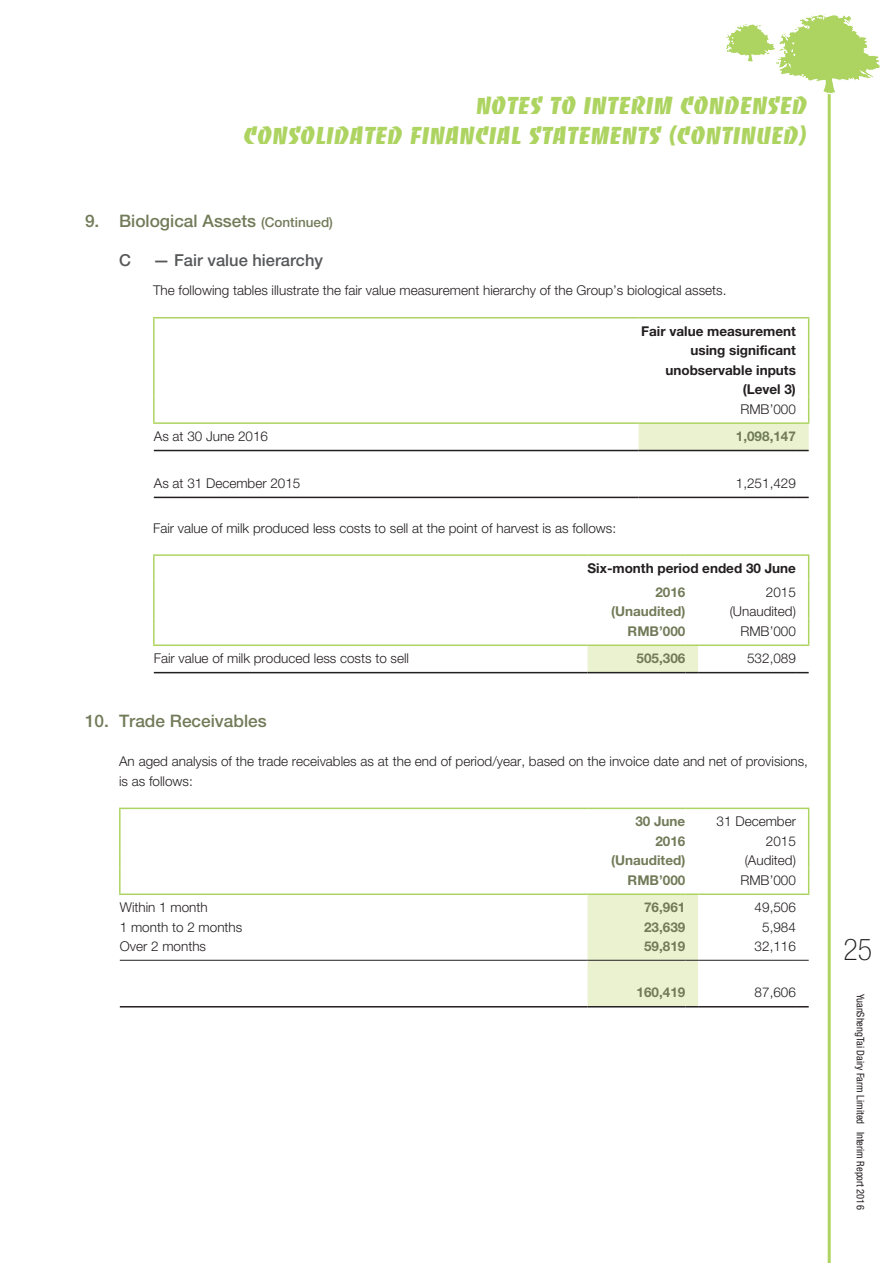
<style>
.page{position:relative;width:893px;height:1263px;background:#fff}
.page>*{position:absolute;margin:0;border:0;box-sizing:border-box;transform-origin:0 0}
.t1{font:100 condensed 30px "Helvetica Neue LT Std";color:#231f20}
.t2{font:24px/30px "Banco Std";color:#add461;text-align:right}
._01_H1{font:500 17.25px "Helvetica Neue LT Std";color:#727b59}
._02_H2{font:500 16.5px "Helvetica Neue LT Std";color:#57585a}
._00_Body_Text{font:300 13.5px/19.5px "Helvetica Neue LT Std";color:#231f20}
._00_Body_Text-2{font:700 13.5px "Helvetica Neue LT Std";color:#727b59}
._00_Body_Text-3{font:700 13.5px/19.5px "Helvetica Neue LT Std";color:#231f20;text-align:right}
.t3{font:condensed 10.5px "Helvetica Neue LT Std";color:#231f20}
.s1{font-size:13.5px}
</style>
<div class="page">
<hr style="left:828px;top:23px;width:3px;height:1240px;background:#add461">
<svg style="left:726px;top:14px;width:154px;height:80px"></svg>
<hr style="left:154px;top:450px;width:485px;height:1px;background:#231f20">
<hr style="left:154px;top:497px;width:485px;height:1px;background:#231f20">
<hr style="left:639px;top:497px;width:157px;height:1px;background:#231f20">
<svg style="left:796px;top:497px;width:13px;height:1px"></svg>
<hr style="left:153px;top:317px;width:486px;height:1px;background:#add461">
<hr style="left:639px;top:317px;width:157px;height:1px;background:#add461">
<svg style="left:796px;top:317px;width:13px;height:1px"></svg>
<hr style="left:153px;top:318px;width:2px;height:78px;background:#add461">
<hr style="left:153px;top:396px;width:2px;height:20px;background:#add461">
<svg style="left:153px;top:416px;width:2px;height:6px"></svg>
<hr style="left:808px;top:318px;width:1px;height:78px;background:#add461">
<hr style="left:153px;top:422px;width:486px;height:2px;background:#add461">
<svg style="left:639px;top:396px;width:170px;height:55px"></svg>
<hr style="left:154px;top:672px;width:434px;height:1px;background:#231f20">
<hr style="left:698px;top:672px;width:98px;height:1px;background:#231f20">
<svg style="left:796px;top:672px;width:13px;height:1px"></svg>
<hr style="left:153px;top:554px;width:435px;height:2px;background:#add461">
<hr style="left:588px;top:554px;width:97px;height:2px;background:#add461">
<svg style="left:685px;top:554px;width:13px;height:2px"></svg>
<hr style="left:698px;top:554px;width:98px;height:2px;background:#add461">
<hr style="left:153px;top:556px;width:2px;height:24px;background:#add461">
<svg style="left:153px;top:580px;width:2px;height:19px"></svg>
<hr style="left:153px;top:599px;width:2px;height:20px;background:#add461">
<svg style="left:153px;top:619px;width:2px;height:25px"></svg>
<hr style="left:153px;top:644px;width:435px;height:2px;background:#add461">
<svg style="left:588px;top:644px;width:110px;height:29px;background:#dfe8c4"></svg>
<hr style="left:698px;top:644px;width:98px;height:2px;background:#add461">
<svg style="left:796px;top:554px;width:13px;height:92px"></svg>
<hr style="left:120px;top:960px;width:468px;height:1px;background:#231f20">
<hr style="left:698px;top:960px;width:98px;height:1px;background:#231f20">
<svg style="left:796px;top:960px;width:13px;height:1px"></svg>
<hr style="left:120px;top:1006px;width:468px;height:1px;background:#231f20">
<hr style="left:698px;top:1006px;width:98px;height:1px;background:#231f20">
<svg style="left:796px;top:1006px;width:13px;height:1px"></svg>
<hr style="left:119px;top:808px;width:469px;height:1px;background:#add461">
<hr style="left:588px;top:808px;width:97px;height:1px;background:#add461">
<svg style="left:685px;top:808px;width:13px;height:1px"></svg>
<hr style="left:698px;top:808px;width:98px;height:1px;background:#add461">
<svg style="left:796px;top:808px;width:13px;height:1px"></svg>
<hr style="left:119px;top:809px;width:2px;height:39px;background:#add461">
<hr style="left:119px;top:848px;width:2px;height:20px;background:#add461">
<svg style="left:119px;top:868px;width:2px;height:25px"></svg>
<hr style="left:808px;top:809px;width:1px;height:39px;background:#add461">
<hr style="left:119px;top:893px;width:469px;height:2px;background:#add461">
<div style="left:588px;top:893px;width:110px;height:114px;background:#eaf2d0"></div>
<hr style="left:698px;top:893px;width:98px;height:2px;background:#add461">
<svg style="left:796px;top:848px;width:13px;height:47px"></svg>
<h2 class="t2" style="left:244px;top:91px;width:565px">NOTES TO INTERIM CONDENSED<br>CONSOLIDATED FINANCIAL STATEMENTS (CONTINUED)</h2>
<p class="_01_H1" style="left:85px;top:210px;width:249px">9. Biological Assets <span class="s1">(Continued)</span></p>
<p class="_02_H2" style="left:119px;top:250px;width:13px">C</p>
<p class="_02_H2" style="left:153px;top:250px;width:171px">— Fair value hierarchy</p>
<p class="_00_Body_Text" style="left:153px;top:280px;width:575px">The following tables illustrate the fair value measurement hierarchy of the Group’s biological assets.</p>
<p class="_00_Body_Text-3" style="left:641px;top:321px;width:156px">Fair value measurement using significant unobservable inputs</p>
<p class="_00_Body_Text-3" style="left:743px;top:379px;width:55px">(Level 3)</p>
<p class="_00_Body_Text" style="left:740px;top:399px;width:57px">RMB’000</p>
<p class="_00_Body_Text" style="left:154px;top:426px;width:116px">As at 30 June 2016</p>
<p class="_00_Body_Text-2" style="left:736px;top:428px;width:62px">1,098,147</p>
<p class="_00_Body_Text" style="left:154px;top:473px;width:148px">As at 31 December 2015</p>
<p class="_00_Body_Text" style="left:736px;top:473px;width:62px">1,251,429</p>
<p class="_00_Body_Text" style="left:153px;top:518px;width:465px">Fair value of milk produced less costs to sell at the point of harvest is as follows:</p>
<p class="_00_Body_Text-3" style="left:588px;top:558px;width:210px">Six-month period ended 30 June</p>
<p class="_00_Body_Text-2" style="left:655px;top:584px;width:32px">2016</p>
<p class="_00_Body_Text" style="left:766px;top:582px;width:32px">2015</p>
<p class="_00_Body_Text-2" style="left:611px;top:603px;width:76px">(Unaudited)</p>
<p class="_00_Body_Text" style="left:730px;top:601px;width:68px">(Unaudited)</p>
<p class="_00_Body_Text-2" style="left:628px;top:623px;width:59px">RMB’000</p>
<p class="_00_Body_Text" style="left:740px;top:621px;width:57px">RMB’000</p>
<p class="_00_Body_Text" style="left:154px;top:648px;width:257px">Fair value of milk produced less costs to sell</p>
<p class="_00_Body_Text-2" style="left:637px;top:650px;width:50px">505,306</p>
<p class="_00_Body_Text" style="left:747px;top:648px;width:50px">532,089</p>
<p class="_01_H1" style="left:85px;top:711px;width:183px">10. Trade Receivables</p>
<p class="_00_Body_Text" style="left:119px;top:751px;width:690px">An aged analysis of the trade receivables as at the end of period/year, based on the invoice date and net of provisions, is as follows:</p>
<p class="_00_Body_Text-2" style="left:635px;top:813px;width:52px">30 June</p>
<p class="_00_Body_Text-2" style="left:655px;top:833px;width:32px">2016</p>
<p class="_00_Body_Text" style="left:717px;top:811px;width:81px;text-align:right">31 December<br>2015</p>
<p class="_00_Body_Text-2" style="left:611px;top:852px;width:76px">(Unaudited)</p>
<p class="_00_Body_Text" style="left:745px;top:850px;width:53px">(Audited)</p>
<p class="_00_Body_Text-2" style="left:628px;top:872px;width:59px">RMB’000</p>
<p class="_00_Body_Text" style="left:740px;top:870px;width:57px">RMB’000</p>
<p class="_00_Body_Text" style="left:120px;top:897px;width:89px">Within 1 month</p>
<p class="_00_Body_Text-2" style="left:644px;top:899px;width:43px">76,961</p>
<p class="_00_Body_Text" style="left:755px;top:897px;width:43px">49,506</p>
<p class="_00_Body_Text" style="left:120px;top:917px;width:124px">1 month to 2 months</p>
<p class="_00_Body_Text-2" style="left:644px;top:918px;width:43px">23,639</p>
<p class="_00_Body_Text" style="left:762px;top:917px;width:35px">5,984</p>
<p class="_00_Body_Text" style="left:120px;top:936px;width:88px">Over 2 months</p>
<p class="_00_Body_Text-2" style="left:644px;top:938px;width:43px">59,819</p>
<p class="_00_Body_Text" style="left:755px;top:936px;width:43px">32,116</p>
<p class="_00_Body_Text-2" style="left:637px;top:984px;width:50px">160,419</p>
<p class="_00_Body_Text" style="left:755px;top:982px;width:43px">87,606</p>
<h1 class="t1" style="left:843px;top:932px;width:30px">25</h1>
<p class="t3" style="left:867px;top:994px;width:217px;rotate:90deg">YuanShengTai Dairy Farm Limited Interim Report 2016</p>
</div>
